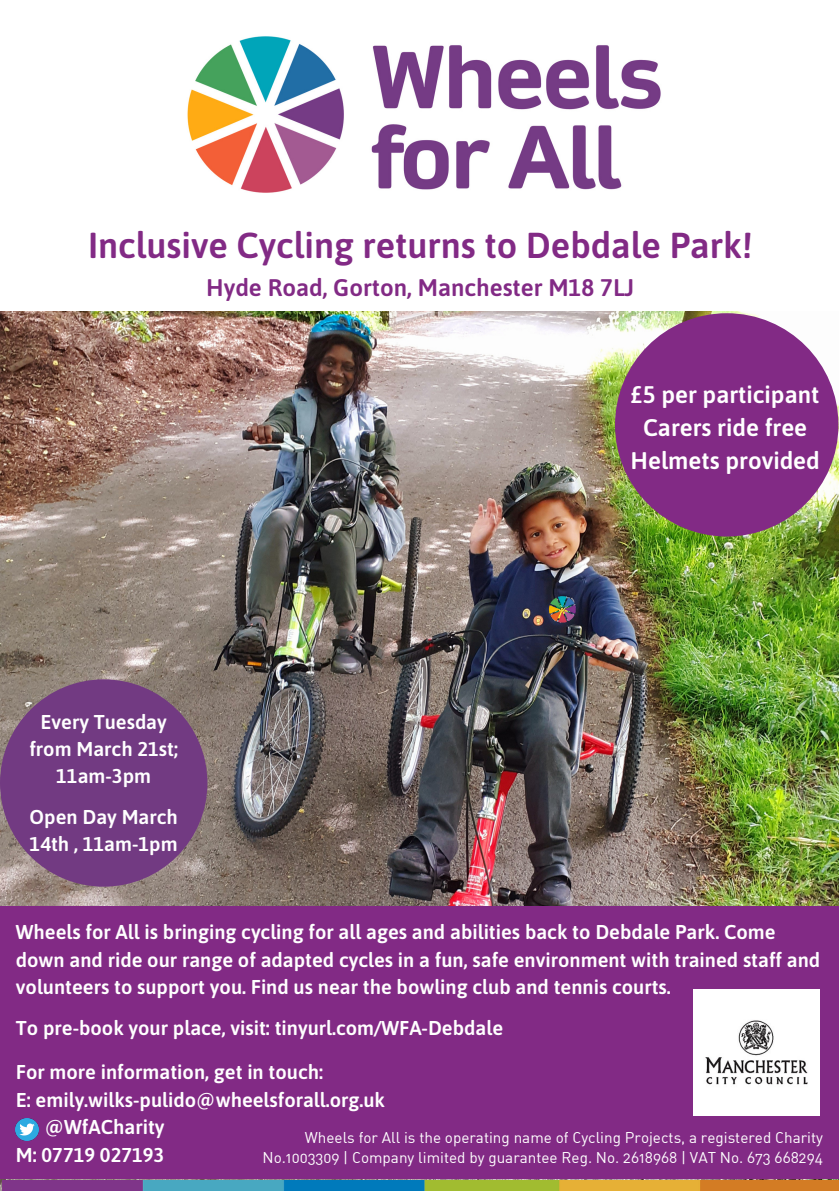
<style>
.page{position:relative;width:839px;height:1191px;background:#fff}
.page>*{position:absolute;margin:0;border:0;box-sizing:border-box;transform-origin:0 0}
.t1{font:600 36px "Asap";color:#822a85}
.t2{font:600 24px/33.4px "Asap";color:#fff;text-align:center}
.t3{font:600 24px "Asap";color:#822a85}
.t4{font:600 20px/27px "Asap";color:#fff}
.t5{font:15.2px/20.4px "DIN Regular Alternate";color:#fff;text-align:right}
</style>
<div class="page">
<img style="left:0;top:311px;width:838px;height:880px">
<img style="left:2px;top:1181px;width:836px;height:10px">
<div style="left:0;top:906px;width:838px;height:273px;background:#822a85"></div>
<img style="left:187px;top:36px;width:474px;height:157px">
<img style="left:693px;top:989px;width:126px;height:126px">
<div style="left:615px;top:313px;width:223px;height:224px;background:#822a85;border-radius:50%"></div>
<img style="left:16px;top:1118px;width:22px;height:23px">
<img style="left:546px;top:593px;width:33px;height:32px">
<div style="left:0;top:679px;width:207px;height:208px;background:#723a82;border-radius:50%"></div>
<h1 class="t1" style="left:88px;top:225px;width:666px">Inclusive Cycling returns to Debdale Park!</h1>
<p class="t3" style="left:206px;top:273px;width:429px">Hyde Road, Gorton, Manchester M18 7LJ</p>
<p class="t4" style="left:29px;top:708px;width:150px;text-align:center">Every Tuesday from March 21st;<br>11am-3pm</p>
<p class="t4" style="left:30px;top:803px;width:150px">Open Day March<br>14th , 11am-1pm</p>
<p class="t2" style="left:630px;top:377px;width:191px">£5 per participant<br>Carers ride free<br>Helmets provided</p>
<p class="t4" style="left:16px;top:918px;width:805px;line-height:27.6px">Wheels for All is bringing cycling for all ages and abilities back to Debdale Park. Come down and ride our range of adapted cycles in a fun, safe environment with trained staff and volunteers to support you. Find us near the bowling club and tennis courts.</p>
<p class="t4" style="left:16px;top:1006px;width:488px;line-height:43.8px">To pre-book your place, visit: tinyurl.com/WFA-Debdale<br>For more information, get in touch:</p>
<p class="t4" style="left:16px;top:1086px;width:370px">E: emily.wilks-pulido@wheelsforall.org.uk</p>
<p class="t4" style="left:45px;top:1113px;width:121px">@WfACharity</p>
<p class="t4" style="left:16px;top:1141px;width:150px">M: 07719 027193</p>
<p class="t5" style="left:262px;top:1127px;width:562px">Wheels for All is the operating name of Cycling Projects, a registered Charity<br>No.1003309 | Company limited by guarantee Reg. No. 2618968 | VAT No. 673 668294</p>
</div>
